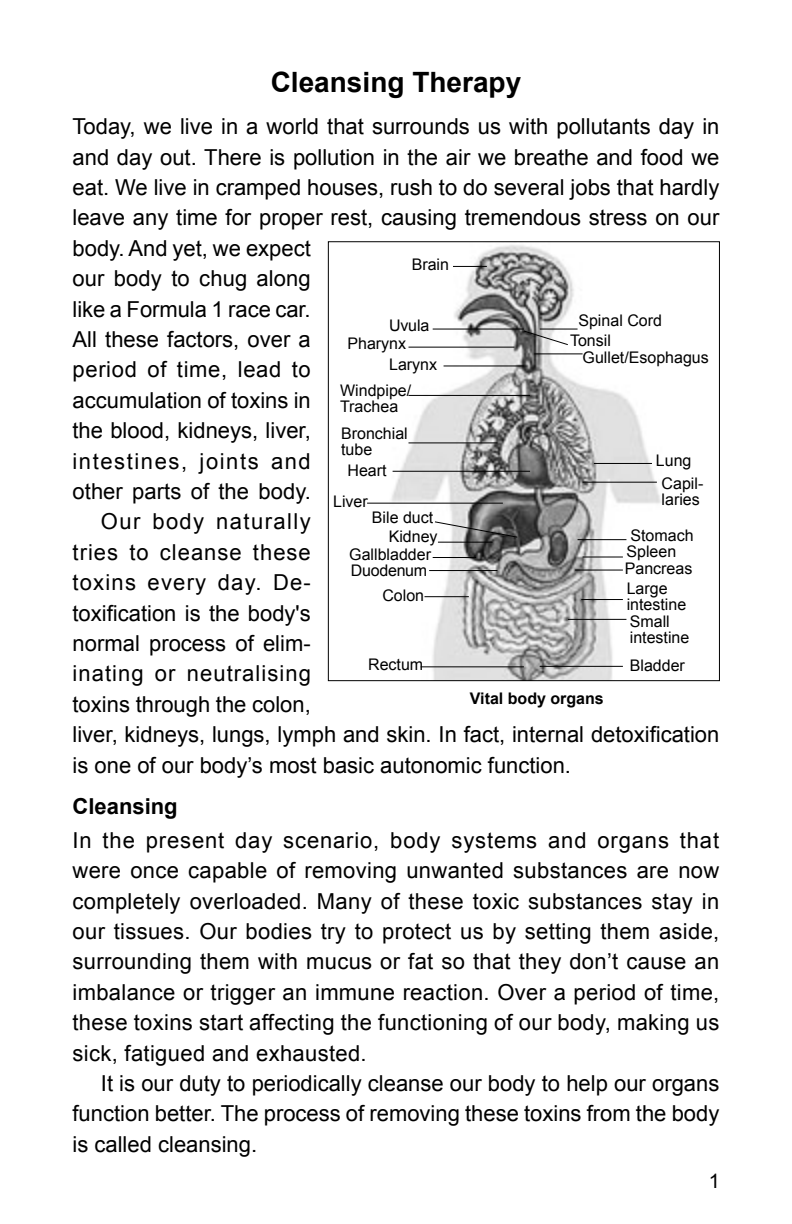
<style>
.page{position:relative;width:792px;height:1224px;background:#fff}
.page>*{position:absolute;margin:0;border:0;box-sizing:border-box;transform-origin:0 0}
.t1{font:700 28px "Arial";color:#000}
.t2{font:22px/30.4px "Arial";color:#000;text-align:justify}
.t3{font:22px "Arial";letter-spacing:.05em;color:#000}
.t4{font:22px "Arial";letter-spacing:.07em;color:#000}
.t5{font:22px "Arial";letter-spacing:.03em;color:#000}
.t6{font:22px "Arial";letter-spacing:.045em;color:#000}
.t7{font:22px "Arial";letter-spacing:.055em;color:#000}
.t8{font:22px "Arial";letter-spacing:.065em;color:#000}
.t9{font:700 22px "Arial";color:#000}
.t10{font:20px "Arial";color:#000}
.t11{font:16px/16.2px "Arial";color:#000}
.t12{font:700 16px "Arial";color:#000}
</style>
<div class="page">
<img style="left:367px;top:245px;width:294px;height:434px">
<hr style="left:540px;top:329px;width:38px;height:1px;background:#000">
<svg style="left:523px;top:330px;width:46px;height:16px"></svg>
<hr style="left:534px;top:353px;width:49px;height:1px;background:#000">
<hr style="left:433px;top:329px;width:91px;height:1px;background:#000">
<hr style="left:453px;top:266px;width:34px;height:1px;background:#000">
<hr style="left:409px;top:347px;width:105px;height:1px;background:#000">
<hr style="left:444px;top:365px;width:80px;height:1px;background:#000">
<hr style="left:409px;top:395px;width:121px;height:1px;background:#000">
<hr style="left:409px;top:442px;width:88px;height:1px;background:#000">
<hr style="left:594px;top:463px;width:58px;height:1px;background:#000">
<hr style="left:583px;top:482px;width:74px;height:1px;background:#000">
<hr style="left:393px;top:471px;width:137px;height:1px;background:#000">
<hr style="left:367px;top:503px;width:136px;height:1px;background:#000">
<svg style="left:434px;top:521px;width:84px;height:17px"></svg>
<hr style="left:578px;top:539px;width:48px;height:1px;background:#000">
<hr style="left:583px;top:557px;width:40px;height:1px;background:#000">
<hr style="left:575px;top:570px;width:48px;height:1px;background:#000">
<hr style="left:438px;top:542px;width:55px;height:1px;background:#000">
<hr style="left:433px;top:557px;width:43px;height:1px;background:#000">
<hr style="left:429px;top:570px;width:68px;height:1px;background:#000">
<hr style="left:424px;top:596px;width:45px;height:1px;background:#000">
<hr style="left:421px;top:666px;width:103px;height:1px;background:#000">
<hr style="left:540px;top:666px;width:83px;height:1px;background:#000">
<hr style="left:568px;top:619px;width:58px;height:1px;background:#000">
<hr style="left:581px;top:599px;width:42px;height:1px;background:#000">
<p class="t1" style="left:271px;top:64px;width:252px">Cleansing Therapy</p>
<p class="t2" style="left:73px;top:111px;width:648px">Today, we live in a world that surrounds us with pollutants day in</p>
<p class="t2" style="left:73px;top:142px;width:648px">and day out. There is pollution in the air we breathe and food we</p>
<p class="t2" style="left:73px;top:172px;width:648px">eat. We live in cramped houses, rush to do several jobs that hardly</p>
<p class="t2" style="left:73px;top:203px;width:648px">leave any time for proper rest, causing tremendous stress on our</p>
<p class="t2" style="left:73px;top:233px;width:240px">body. And yet, we expect</p>
<p class="t2" style="left:73px;top:263px;width:240px">our body to chug along</p>
<p class="t2" style="left:73px;top:294px;width:240px">like a Formula 1 race car.</p>
<p class="t2" style="left:73px;top:324px;width:240px">All these factors, over a</p>
<p class="t5" style="left:73px;top:355px;width:240px">period of time, lead to</p>
<p class="t2" style="left:73px;top:385px;width:240px">accumulation of toxins in</p>
<p class="t2" style="left:73px;top:416px;width:240px">the blood, kidneys, liver,</p>
<p class="t4" style="left:73px;top:446px;width:240px">intestines, joints and</p>
<p class="t2" style="left:73px;top:476px;width:240px">other parts of the body.</p>
<p class="t8" style="left:101px;top:507px;width:211px">Our body naturally</p>
<p class="t6" style="left:73px;top:538px;width:240px">tries to cleanse these</p>
<p class="t7" style="left:73px;top:568px;width:240px">toxins every day. De-</p>
<p class="t2" style="left:73px;top:598px;width:240px">toxification is the body's</p>
<p class="t2" style="left:73px;top:628px;width:240px">normal process of elim-</p>
<p class="t3" style="left:73px;top:659px;width:240px">inating or neutralising</p>
<p class="t2" style="left:73px;top:689px;width:240px">toxins through the colon,</p>
<p class="t2" style="left:73px;top:720px;width:648px">liver, kidneys, lungs, lymph and skin. In fact, internal detoxification</p>
<p class="t2" style="left:73px;top:750px;width:500px">is one of our body’s most basic autonomic function.</p>
<p class="t9" style="left:73px;top:792px;width:107px">Cleansing</p>
<p class="t2" style="left:73px;top:825px;width:648px">In the present day scenario, body systems and organs that were once capable of removing unwanted substances are now completely overloaded. Many of these toxic substances stay in our tissues. Our bodies try to protect us by setting them aside, surrounding them with mucus or fat so that they don’t cause an imbalance or trigger an immune reaction. Over a period of time, these toxins start affecting the functioning of our body, making us sick, fatigued and exhausted.</p>
<p class="t2" style="left:73px;top:1068px;width:648px;text-indent:28px">It is our duty to periodically cleanse our body to help our organs function better. The process of removing these toxins from the body is called cleansing.</p>
<p class="t11" style="left:412px;top:256px;width:39px">Brain</p>
<p class="t11" style="left:570px;top:310px;width:93px;line-height:20px;text-indent:8px">Spinal Cord<br>Tonsil</p>
<p class="t11" style="left:583px;top:349px;width:128px">Gullet/Esophagus</p>
<p class="t11" style="left:348px;top:316px;width:83px;line-height:18.4px;text-indent:42px">Uvula<br>Pharynx</p>
<p class="t11" style="left:340px;top:352px;width:99px;line-height:26px;text-indent:49px">Larynx<br>Windpipe/</p>
<p class="t11" style="left:340px;top:394px;width:69px;line-height:26.6px">Trachea<br>Bronchial</p>
<p class="t11" style="left:348px;top:439px;width:41px;line-height:21.4px;text-indent:-6px">tube<br>Heart</p>
<p class="t11" style="left:662px;top:448px;width:43px;line-height:23.4px;text-indent:-6px">Lung<br>Capil-</p>
<p class="t11" style="left:662px;top:491px;width:40px">laries</p>
<p class="t11" style="left:625px;top:527px;width:70px;text-indent:6px">Stomach<br>Spleen<br>Pancreas</p>
<p class="t11" style="left:627px;top:581px;width:64px">Large intestine<br>Small intestine</p>
<p class="t11" style="left:630px;top:657px;width:57px">Bladder</p>
<p class="t11" style="left:333px;top:493px;width:36px">Liver</p>
<p class="t11" style="left:372px;top:507px;width:67px;line-height:19.8px;text-align:right">Bile duct<br>Kidney</p>
<p class="t11" style="left:349px;top:547px;width:83px">Gallbladder<br>Duodenum</p>
<p class="t11" style="left:382px;top:587px;width:43px">Colon</p>
<p class="t11" style="left:368px;top:657px;width:57px">Rectum</p>
<p class="t12" style="left:470px;top:688px;width:135px">Vital body organs</p>
<p class="t10" style="left:709px;top:1168px;width:13px">1</p>
</div>
